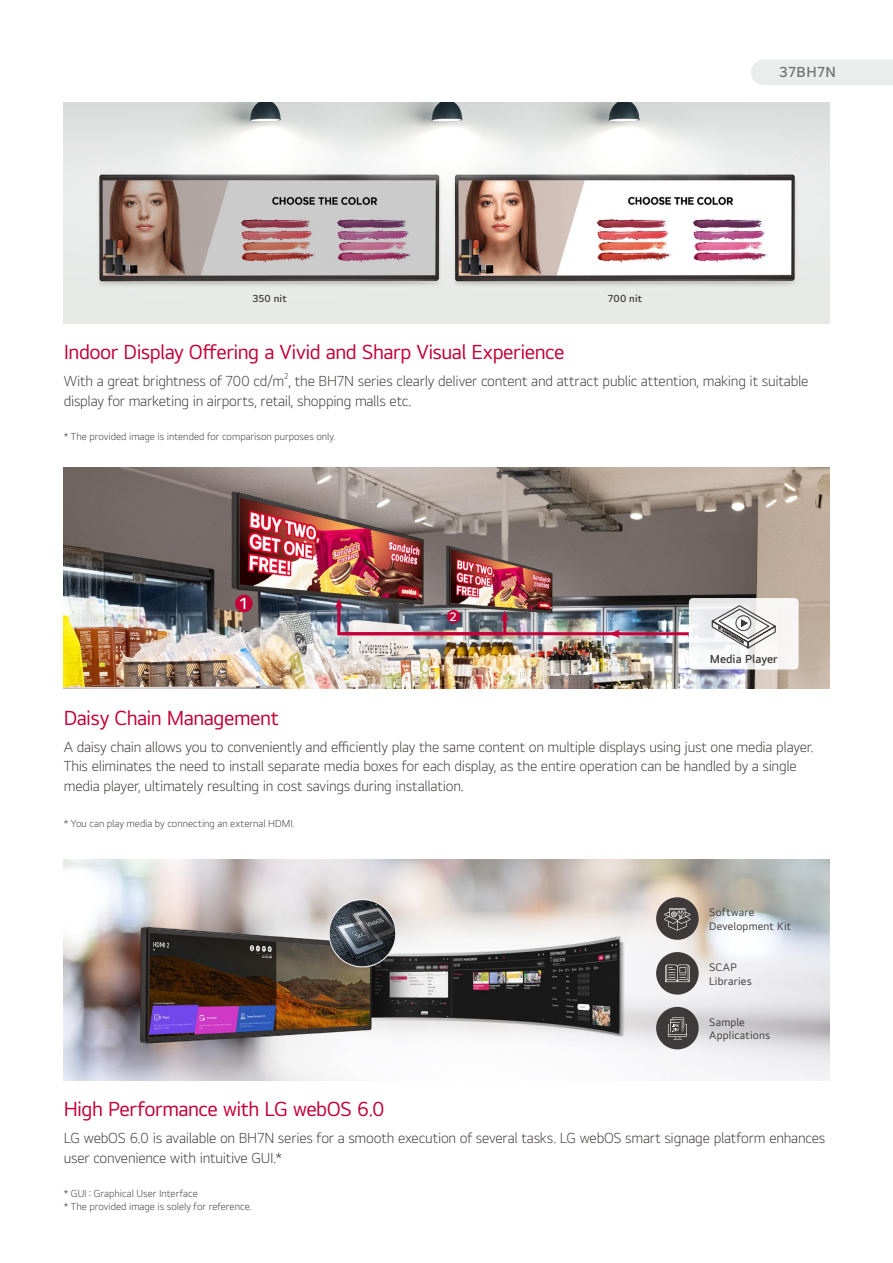
<style>
.page{position:relative;width:893px;height:1263px;background:#fff}
.page>*{position:absolute;margin:0;border:0;box-sizing:border-box;transform-origin:0 0}
.t1{font:21px "LGEI Text TTF";letter-spacing:-.025em;color:#c30037}
.t2{font:600 16.5px "LGEI Text TTF";color:#fff}
.t3{font:300 15px/19.5px "LGEI Text TTF";letter-spacing:-.015em;color:#3e3a39}
.t4{font:600 15px "LGEI Text TTF";letter-spacing:.025em;color:#727171}
.t5{font:600 12.75px "LGEI Text TTF";color:#fff}
.t6{font:600 12px "LGEI Text TTF";color:#3e3a39}
.t7{font:11.25px/13.5px "LGEI Text TTF";letter-spacing:.015em;color:#3e3a39}
.t8{font:300 10.5px/13.5px "LGEI Text TTF";color:#3e3a39}
.t9{font:600 10.5px "LGEI Text TTF";letter-spacing:.015em;color:#3e3a39}
.t10{font:300 8.7px "LGEI Text TTF";color:#3e3a39}
</style>
<div class="page">
<div style="left:751px;top:60px;width:142px;height:25px;background:#ebecec"></div>
<img style="left:64px;top:102px;width:765px;height:221px">
<img style="left:64px;top:859px;width:765px;height:221px">
<div style="left:656px;top:952px;width:43px;height:42px;background:#3e3a39;border-radius:50%"></div>
<svg style="left:665px;top:964px;width:25px;height:18px"></svg>
<div style="left:656px;top:897px;width:43px;height:43px;background:#3e3a39;border-radius:50%"></div>
<svg style="left:664px;top:908px;width:26px;height:23px"></svg>
<div style="left:656px;top:1007px;width:43px;height:42px;background:#3e3a39;border-radius:50%"></div>
<svg style="left:668px;top:1017px;width:19px;height:23px"></svg>
<img style="left:64px;top:468px;width:765px;height:221px">
<hr style="left:617px;top:632px;width:72px;height:3px;background:#c30037">
<img style="left:335px;top:598px;width:288px;height:40px">
<div style="left:235px;top:595px;width:18px;height:17px;background:#c30037;border-radius:50%"></div>
<div style="left:447px;top:610px;width:13px;height:13px;background:#c30037;border-radius:50%"></div>
<div style="left:689px;top:598px;width:110px;height:71px;background:linear-gradient(to bottom,#f0efee,#f9f9f9);border-radius:4px"></div>
<svg style="left:710px;top:604px;width:67px;height:46px"></svg>
<div style="left:735px;top:615px;width:16px;height:16px;border:1px solid #3e3a39;border-radius:50%"></div>
<p class="t9" style="left:252px;top:292px;width:36px">350 nit</p>
<p class="t9" style="left:608px;top:292px;width:36px">700 nit</p>
<h1 class="t1" style="left:64px;top:339px;width:502px">Indoor Display Offering a Vivid and Sharp Visual Experience</h1>
<p class="t4" style="left:779px;top:63px;width:58px">37BH7N</p>
<p class="t10" style="left:284px;top:371px;width:6px">2</p>
<p class="t3" style="left:64px;top:391px;width:349px">display for marketing in airports, retail, shopping malls etc.</p>
<p class="t3" style="left:64px;top:371px;width:746px">With a great brightness of 700 cd/m , the BH7N series clearly deliver content and attract public attention, making it suitable</p>
<p class="t8" style="left:64px;top:429px;width:273px">* The provided image is intended for comparison purposes only.</p>
<p class="t2" style="left:240px;top:593px;width:9px">1</p>
<h1 class="t1" style="left:64px;top:705px;width:217px">Daisy Chain Management</h1>
<p class="t5" style="left:450px;top:609px;width:9px">2</p>
<p class="t6" style="left:710px;top:652px;width:70px">Media Player</p>
<p class="t3" style="left:64px;top:737px;width:751px">A daisy chain allows you to conveniently and efficiently play the same content on multiple displays using just one media player.<br>This eliminates the need to install separate media boxes for each display, as the entire operation can be handled by a single media player, ultimately resulting in cost savings during installation.</p>
<p class="t8" style="left:64px;top:816px;width:233px">* You can play media by connecting an external HDMI.</p>
<p class="t7" style="left:709px;top:905px;width:84px">Software<br>Development Kit</p>
<p class="t7" style="left:709px;top:960px;width:44px">SCAP<br>Libraries</p>
<p class="t7" style="left:709px;top:1015px;width:62px">Sample<br>Applications</p>
<h1 class="t1" style="left:64px;top:1096px;width:322px">High Performance with LG webOS 6.0</h1>
<p class="t3" style="left:64px;top:1128px;width:763px">LG webOS 6.0 is available on BH7N series for a smooth execution of several tasks. LG webOS smart signage platform enhances user convenience with intuitive GUI.*</p>
<p class="t8" style="left:64px;top:1186px;width:189px">* GUI : Graphical User Interface<br>* The provided image is solely for reference.</p>
</div>
